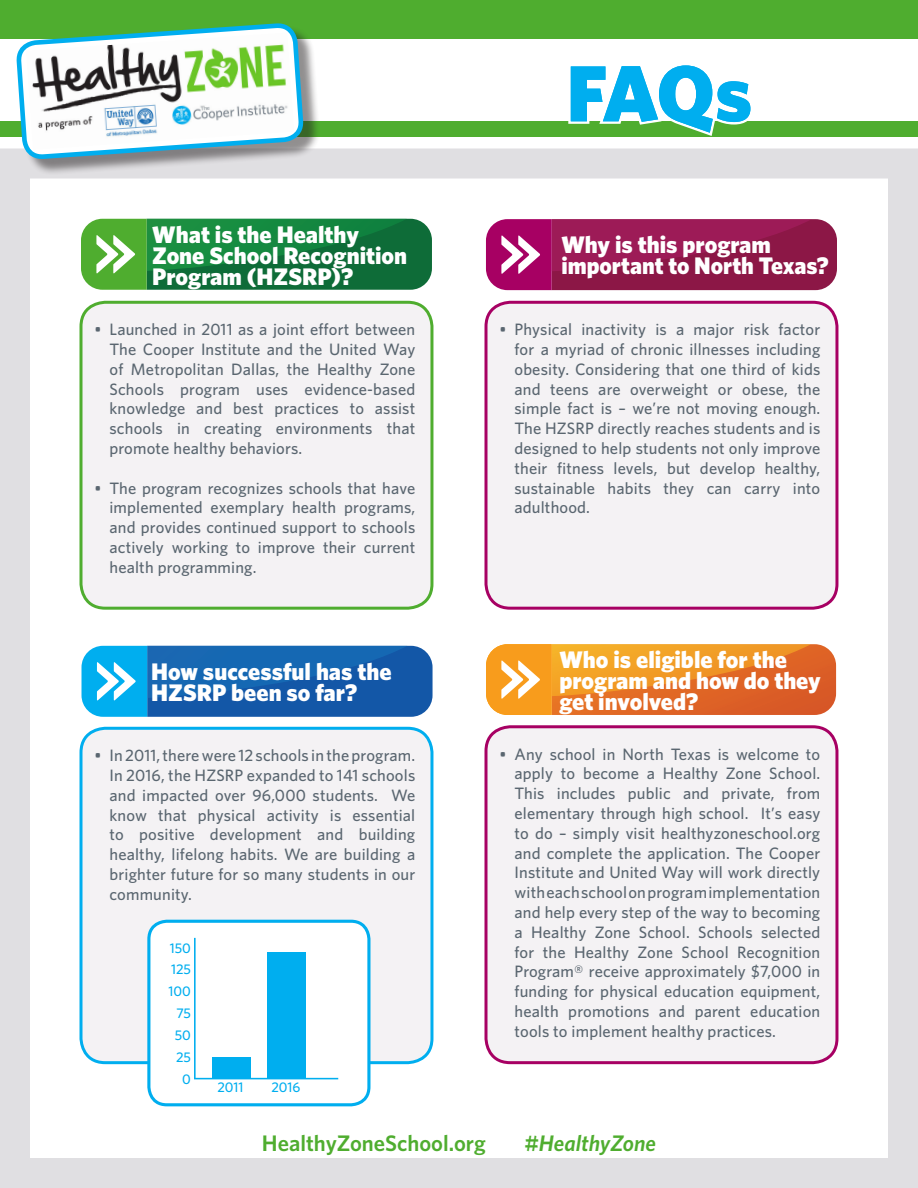
<style>
.page{position:relative;width:918px;height:1188px;background:#fff}
.page>*{position:absolute;margin:0;border:0;box-sizing:border-box;transform-origin:0 0}
.t1{font:900 79.5px "Whitney";color:#00aeef}
.t2{font:900 24px/21px "Whitney";color:#fff}
.t3{font:600 22.5px "Whitney";color:#4fad2f}
.t4{font:italic 600 22.5px "Whitney";color:#4fad2f}
.t5{font:500 16.5px/19.8px "Whitney";letter-spacing:.01em;color:#5a6670;text-align:justify}
.t6{font:500 14.1px "Whitney";color:#00aeef}
</style>
<div class="page">
<div style="left:486px;top:727px;width:351px;height:336px;background:#f4f2f4;border-radius:24px"></div>
<div style="left:485px;top:725px;width:353px;height:339px;border:3px solid #a70063;border-radius:24px"></div>
<div style="left:81px;top:728px;width:351px;height:335px;background:#f4f2f4;border-radius:24px"></div>
<div style="left:79px;top:727px;width:354px;height:337px;border:3px solid #00aeef;border-radius:24px"></div>
<div style="left:486px;top:302px;width:351px;height:306px;background:#f4f2f4;border-radius:24px"></div>
<div style="left:485px;top:301px;width:353px;height:309px;border:3px solid #a70063;border-radius:24px"></div>
<div style="left:81px;top:302px;width:351px;height:306px;background:#f4f2f4;border-radius:24px"></div>
<div style="left:79px;top:301px;width:354px;height:309px;border:3px solid #4fad2f;border-radius:24px"></div>
<div style="left:0;top:0;width:918px;height:39px;background:#4fad2f"></div>
<div style="left:1px;top:121px;width:917px;height:16px;background:#4fad2f"></div>
<svg style="left:568px;top:121px;width:179px;height:15px"></svg>
<div style="left:0;top:148px;width:918px;height:1040px;border:30px solid #e0dfe2"></div>
<svg style="left:486px;top:219px;width:351px;height:71px;background:#9b1f58"></svg>
<svg style="left:82px;top:646px;width:351px;height:71px;background:#1b71ba"></svg>
<svg style="left:81px;top:219px;width:351px;height:71px;background:#1a783e"></svg>
<svg style="left:486px;top:644px;width:350px;height:71px;background:#ea882d"></svg>
<div style="left:20px;top:26px;width:300px;height:150px;background:#231f20;opacity:.5"></div>
<svg style="left:18px;top:25px;width:284px;height:248px"></svg>
<img style="left:26px;top:33px;width:268px;height:117px">
<div style="left:149px;top:921px;width:220px;height:184px;background:#fff;border-radius:18px"></div>
<div style="left:147px;top:920px;width:223px;height:186px;border:3px solid #00aeef;border-radius:18px"></div>
<hr style="left:194px;top:938px;width:2px;height:141px;background:#00aeef">
<hr style="left:194px;top:1078px;width:144px;height:1px;background:#00aeef">
<div style="left:212px;top:1057px;width:38px;height:22px;background:#00aeef"></div>
<div style="left:267px;top:952px;width:38px;height:127px;background:#00aeef"></div>
<p class="t2" style="left:152px;top:223px;width:256px">What is the Healthy<br>Zone School Recognition<br>Program (HZSRP)?</p>
<p class="t5" style="left:109px;top:319px;width:307px;text-indent:-15px">• Launched in 2011 as a joint effort between The Cooper Institute and the United Way of Metropolitan Dallas, the Healthy Zone Schools program uses evidence-based knowledge and best practices to assist schools in creating environments that promote healthy behaviors.</p>
<p class="t5" style="left:109px;top:478px;width:307px;text-indent:-15px">• The program recognizes schools that have implemented exemplary health programs, and provides continued support to schools actively working to improve their current health programming.</p>
<p class="t2" style="left:151px;top:661px;width:242px">How successful has the<br>HZSRP been so far?</p>
<p class="t1" style="left:566px;top:40px;width:187px">FAQs</p>
<p class="t2" style="left:561px;top:233px;width:211px">Why is this program</p>
<p class="t2" style="left:561px;top:254px;width:269px">important to North Texas?</p>
<p class="t5" style="left:514px;top:319px;width:307px;text-indent:-15px">• Physical inactivity is a major risk factor for a myriad of chronic illnesses including obesity. Considering that one third of kids and teens are overweight or obese, the simple fact is – we’re not moving enough.<br>The HZSRP directly reaches students and is designed to help students not only improve their fitness levels, but develop healthy, sustainable habits they can carry into adulthood.</p>
<p class="t2" style="left:559px;top:648px;width:263px">Who is eligible for the program and how do they get involved?</p>
<p class="t5" style="left:109px;top:745px;width:307px;text-indent:-15px">• In 2011, there were 12 schools in the program.<br>In 2016, the HZSRP expanded to 141 schools and impacted over 96,000 students. We know that physical activity is essential to positive development and building healthy, lifelong habits. We are building a brighter future for so many students in our community.</p>
<p class="t5" style="left:514px;top:744px;width:307px;text-indent:-15px">• Any school in North Texas is welcome to apply to become a Healthy Zone School.<br>This includes public and private, from elementary through high school. It’s easy to do – simply visit healthyzoneschool.org</p>
<p class="t5" style="left:514px;top:843px;width:307px">and complete the application. The Cooper Institute and United Way will work directly with each school on program implementation and help every step of the way to becoming a Healthy Zone School. Schools selected for the Healthy Zone School Recognition Program® receive approximately $7,000 in funding for physical education equipment, health promotions and parent education tools to implement healthy practices.</p>
<p class="t6" style="left:170px;top:938px;width:23px">150</p>
<p class="t6" style="left:171px;top:960px;width:21px">125</p>
<p class="t6" style="left:169px;top:982px;width:24px">100</p>
<p class="t6" style="left:176px;top:1004px;width:16px">75</p>
<p class="t6" style="left:175px;top:1026px;width:18px">50</p>
<p class="t6" style="left:176px;top:1048px;width:16px">25</p>
<p class="t6" style="left:182px;top:1069px;width:10px">0</p>
<p class="t6" style="left:217px;top:1078px;width:28px">2011</p>
<p class="t6" style="left:271px;top:1078px;width:30px">2016</p>
<p class="t3" style="left:262px;top:1128px;width:226px">HealthyZoneSchool.org</p>
<p class="t4" style="left:524px;top:1128px;width:133px">#HealthyZone</p>
</div>
